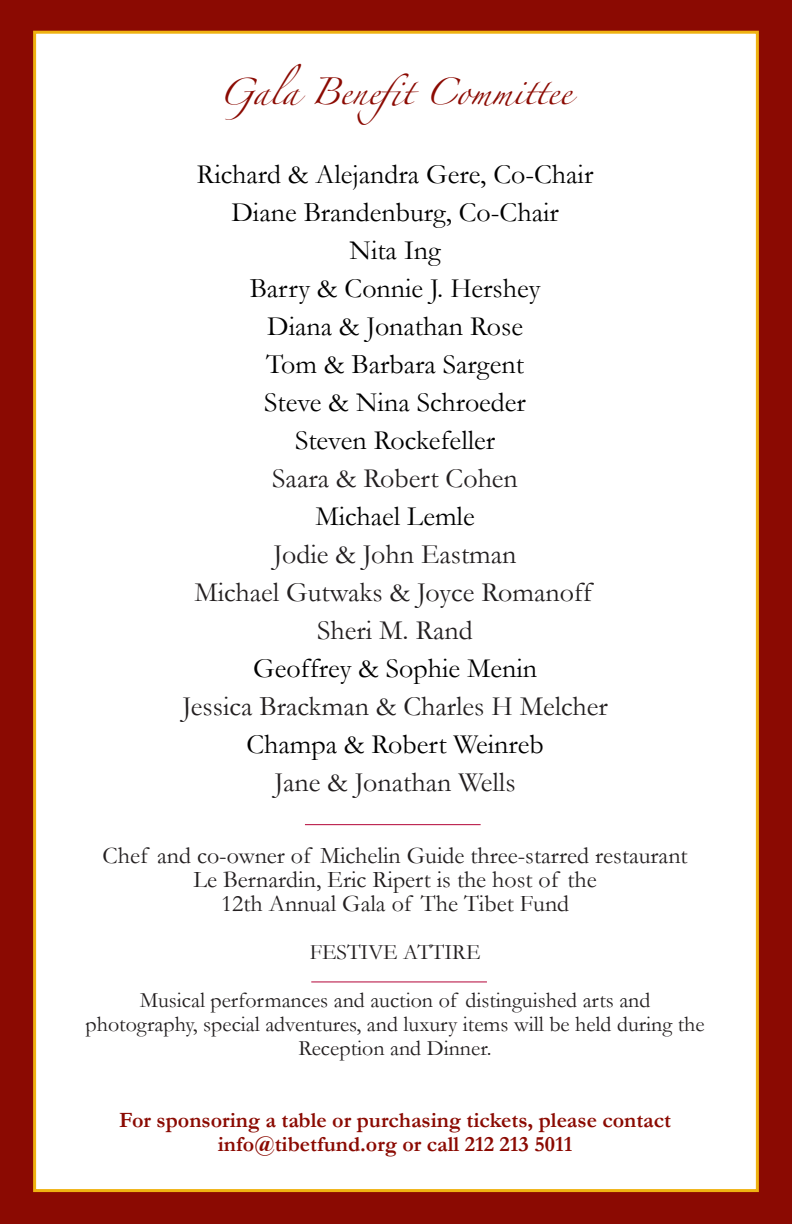
<style>
.page{position:relative;width:792px;height:1224px;background:#8b0a02}
.page>*{position:absolute;margin:0;border:0;box-sizing:border-box;transform-origin:0 0}
.t1{font:28px/38px "Garamond";color:#000;text-align:center}
.t2{font:28px/38px "Garamond";color:#231f20;text-align:center}
.t3{font:24px/24px "Garamond";color:#231f20;text-align:center}
.t4{font:24px "Zapfino";letter-spacing:-.005em;color:#8b0a02}
.t5{font:22px/48px "Garamond";color:#231f20;text-align:center}
.t6{font:700 22px/24px "Garamond";color:#8b0a02;text-align:center}
</style>
<div class="page">
<div style="left:33px;top:31px;width:726px;height:1161px;background:#fff;border:3px solid #efb211"></div>
<hr style="left:305px;top:824px;width:176px;height:1px;background:#b30437">
<hr style="left:311px;top:981px;width:176px;height:1px;background:#b30437">
<p class="t4" style="left:219px;top:82px;width:354px">Gala Benefit Committee</p>
<p class="t1" style="left:197px;top:155px;width:398px">Richard &amp; Alejandra Gere, Co-Chair<br>Diane Brandenburg, Co-Chair<br>Nita Ing<br>Barry &amp; Connie J. Hershey<br>Diana &amp; Jonathan Rose<br>Tom &amp; Barbara Sargent<br>Steve &amp; Nina Schroeder<br>Steven Rockefeller</p>
<p class="t2" style="left:272px;top:459px;width:247px">Saara &amp; Robert Cohen</p>
<p class="t1" style="left:316px;top:497px;width:161px">Michael Lemle</p>
<p class="t2" style="left:194px;top:535px;width:399px">Jodie &amp; John Eastman<br>Michael Gutwaks &amp; Joyce Romanoff<br>Sheri M. Rand</p>
<p class="t1" style="left:253px;top:649px;width:286px">Geoffrey &amp; Sophie Menin</p>
<p class="t2" style="left:182px;top:687px;width:427px">Jessica Brackman &amp; Charles H Melcher</p>
<p class="t1" style="left:246px;top:725px;width:299px">Champa &amp; Robert Weinreb</p>
<p class="t2" style="left:275px;top:763px;width:242px">Jane &amp; Jonathan Wells</p>
<p class="t3" style="left:103px;top:843px;width:586px">Chef and co-owner of Michelin Guide three-starred restaurant<br>Le Bernardin, Eric Ripert is the host of the<br>12th Annual Gala of The Tibet Fund</p>
<p class="t5" style="left:140px;top:928px;width:512px">FESTIVE ATTIRE<br>Musical performances and auction of distinguished arts and</p>
<p class="t5" style="left:86px;top:1012px;width:621px;line-height:24px">photography, special adventures, and luxury items will be held during the<br>Reception and Dinner.</p>
<p class="t6" style="left:119px;top:1108px;width:553px">For sponsoring a table or purchasing tickets, please contact info@tibetfund.org or call 212 213 5011</p>
</div>
